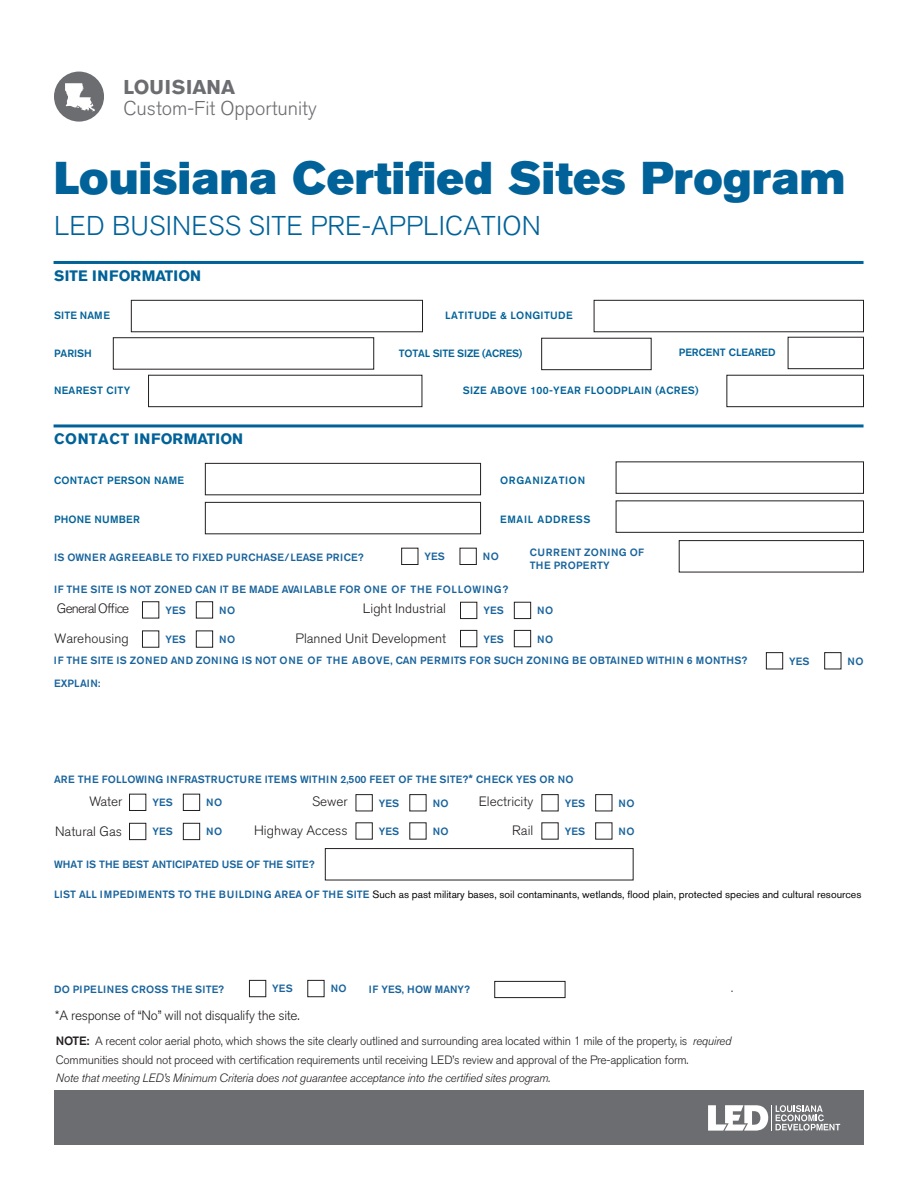
<style>
.page{position:relative;width:918px;height:1188px;background:#fff}
.page>*{position:absolute;margin:0;border:0;box-sizing:border-box;transform-origin:0 0}
.t1{font:45.6px "Akzidenz Grotesk BE Super";letter-spacing:.01em;color:#006298}
.t2{font:300 27px "Akzidenz Grotesk BE";letter-spacing:.01em;color:#006298}
.t3{font:300 19.8px "Akzidenz Grotesk BE";color:#6c6d70}
.t4{font:700 19.8px "Akzidenz Grotesk BE";color:#6c6d70}
.t5{font:700 15px "Akzidenz Grotesk BE";letter-spacing:.04em;color:#006298}
.t6{font:700 15px "Akzidenz Grotesk BE";color:#006298}
.t7{font:300 13.5px/29.4px "Akzidenz Grotesk BE";color:#231f20;text-align:right}
.t8{font:300 13.5px "Akzidenz Grotesk BE";letter-spacing:-.02em;color:#231f20}
.t9{font:300 13.5px "Akzidenz Grotesk BE";letter-spacing:-.06em;color:#231f20}
.t10{font:300 12px "Akzidenz Grotesk BE";letter-spacing:-.02em;color:#231f20}
.t11{font:italic 300 12px "Akzidenz Grotesk BE";letter-spacing:-.02em;color:#231f20}
.t12{font:500 10.5px/12.6px "Akzidenz Grotesk BE";letter-spacing:.02em;color:#18639c}
.t13{font:10.5px "Akzidenz Grotesk BE";color:#040503}
.t14{font:500 10.5px "Akzidenz Grotesk BE";letter-spacing:.03em;color:#006298}
.t15{font:500 10.5px "Akzidenz Grotesk BE";color:#18639c}
.t16{font:500 10.5px "Akzidenz Grotesk BE";letter-spacing:.065em;color:#006298}
.t17{font:500 10.5px "Akzidenz Grotesk BE";letter-spacing:-.02em;color:#006298}
.t18{font:500 10.5px "Akzidenz Grotesk BE";color:#006298}
.t19{font:500 10.5px "Akzidenz Grotesk BE";letter-spacing:.005em;color:#006298}
.s1{font-size:12px}
.s2{font-weight:500;color:#18639c}
.s3{font-weight:500}
.s4{font-style:italic}
</style>
<div class="page">
<svg style="left:54px;top:72px;width:50px;height:50px"></svg>
<div style="left:54px;top:1090px;width:810px;height:55px;background:#6c6d70"></div>
<svg style="left:708px;top:1105px;width:132px;height:26px"></svg>
<div style="left:541px;top:338px;width:110px;height:32px;border:1px solid #231f20"></div>
<div style="left:131px;top:300px;width:292px;height:32px;border:1px solid #231f20"></div>
<div style="left:594px;top:300px;width:270px;height:32px;border:1px solid #231f20"></div>
<div style="left:148px;top:375px;width:274px;height:32px;border:1px solid #231f20"></div>
<hr style="left:54px;top:261px;width:810px;height:3px;background:#006298">
<div style="left:788px;top:337px;width:76px;height:32px;border:1px solid #231f20"></div>
<div style="left:727px;top:375px;width:137px;height:32px;border:1px solid #231f20"></div>
<div style="left:401px;top:548px;width:17px;height:17px;border:1px solid #231f20"></div>
<div style="left:460px;top:548px;width:17px;height:17px;border:1px solid #231f20"></div>
<div style="left:766px;top:652px;width:17px;height:17px;border:1px solid #231f20"></div>
<div style="left:824px;top:652px;width:17px;height:17px;border:1px solid #231f20"></div>
<div style="left:679px;top:540px;width:185px;height:32px;border:1px solid #231f20"></div>
<div style="left:325px;top:848px;width:308px;height:32px;border:1px solid #231f20"></div>
<div style="left:249px;top:980px;width:17px;height:17px;border:1px solid #231f20"></div>
<div style="left:308px;top:980px;width:16px;height:17px;border:1px solid #231f20"></div>
<div style="left:495px;top:981px;width:70px;height:17px;border:1px solid #231f20"></div>
<div style="left:129px;top:794px;width:17px;height:17px;border:1px solid #231f20"></div>
<div style="left:183px;top:794px;width:17px;height:17px;border:1px solid #231f20"></div>
<div style="left:129px;top:823px;width:17px;height:17px;border:1px solid #231f20"></div>
<div style="left:183px;top:823px;width:17px;height:17px;border:1px solid #231f20"></div>
<div style="left:410px;top:794px;width:16px;height:17px;border:1px solid #231f20"></div>
<div style="left:142px;top:602px;width:17px;height:16px;border:1px solid #231f20"></div>
<div style="left:196px;top:602px;width:17px;height:16px;border:1px solid #231f20"></div>
<div style="left:142px;top:631px;width:17px;height:16px;border:1px solid #231f20"></div>
<div style="left:196px;top:631px;width:17px;height:16px;border:1px solid #231f20"></div>
<div style="left:460px;top:602px;width:17px;height:17px;border:1px solid #231f20"></div>
<div style="left:514px;top:602px;width:17px;height:17px;border:1px solid #231f20"></div>
<div style="left:460px;top:630px;width:17px;height:17px;border:1px solid #231f20"></div>
<div style="left:514px;top:630px;width:17px;height:17px;border:1px solid #231f20"></div>
<div style="left:542px;top:794px;width:16px;height:17px;border:1px solid #231f20"></div>
<div style="left:595px;top:794px;width:17px;height:17px;border:1px solid #231f20"></div>
<div style="left:595px;top:823px;width:17px;height:16px;border:1px solid #231f20"></div>
<hr style="left:54px;top:424px;width:810px;height:3px;background:#006298">
<div style="left:205px;top:463px;width:276px;height:32px;border:1px solid #231f20"></div>
<div style="left:616px;top:462px;width:248px;height:32px;border:1px solid #231f20"></div>
<div style="left:205px;top:502px;width:276px;height:32px;border:1px solid #231f20"></div>
<div style="left:616px;top:501px;width:248px;height:32px;border:1px solid #231f20"></div>
<h3 class="t4" style="left:123px;top:75px;width:113px">LOUISIANA</h3>
<h3 class="t3" style="left:123px;top:97px;width:195px">Custom-Fit Opportunity</h3>
<h1 class="t1" style="left:54px;top:152px;width:793px">Louisiana Certified Sites Program</h1>
<h2 class="t2" style="left:54px;top:211px;width:489px">LED BUSINESS SITE PRE-APPLICATION</h2>
<h3 class="t6" style="left:54px;top:267px;width:149px">SITE INFORMATION</h3>
<p class="t19" style="left:54px;top:309px;width:58px">SITE NAME</p>
<p class="t14" style="left:445px;top:309px;width:129px">LATITUDE &amp; LONGITUDE</p>
<p class="t14" style="left:54px;top:347px;width:39px">PARISH</p>
<p class="t18" style="left:679px;top:346px;width:98px">PERCENT CLEARED</p>
<p class="t14" style="left:463px;top:384px;width:237px">SIZE ABOVE 100-YEAR FLOODPLAIN (ACRES)</p>
<p class="t17" style="left:399px;top:347px;width:125px">TOTAL SITE SIZE (ACRES)</p>
<p class="t14" style="left:54px;top:384px;width:78px">NEAREST CITY</p>
<h3 class="t5" style="left:54px;top:431px;width:191px">CONTACT INFORMATION</h3>
<p class="t14" style="left:54px;top:474px;width:132px">CONTACT PERSON NAME</p>
<p class="t16" style="left:500px;top:474px;width:86px">ORGANIZATION</p>
<p class="t14" style="left:54px;top:513px;width:87px">PHONE NUMBER</p>
<p class="t16" style="left:500px;top:513px;width:92px">EMAIL ADDRESS</p>
<p class="t12" style="left:54px;top:551px;width:311px">IS OWNER AGREEABLE TO FIXED PURCHASE/LEASE PRICE?</p>
<p class="t12" style="left:425px;top:550px;width:22px">YES</p>
<p class="t12" style="left:483px;top:550px;width:17px">NO</p>
<p class="t12" style="left:54px;top:583px;width:456px">IF THE SITE IS NOT ZONED CAN IT BE MADE AVAILABLE FOR ONE OF THE FOLLOWING?</p>
<p class="t12" style="left:530px;top:546px;width:116px">CURRENT ZONING OF<br>THE PROPERTY</p>
<p class="t9" style="left:57px;top:601px;width:74px">General Office</p>
<p class="t12" style="left:165px;top:604px;width:22px">YES</p>
<p class="t12" style="left:219px;top:604px;width:17px">NO</p>
<p class="t7" style="left:55px;top:624px;width:76px">Warehousing</p>
<p class="t12" style="left:165px;top:633px;width:22px">YES</p>
<p class="t12" style="left:219px;top:633px;width:17px">NO</p>
<p class="t7" style="left:363px;top:594px;width:85px">Light Industrial</p>
<p class="t12" style="left:483px;top:604px;width:22px">YES</p>
<p class="t12" style="left:537px;top:604px;width:17px">NO</p>
<p class="t7" style="left:296px;top:624px;width:152px">Planned Unit Development</p>
<p class="t12" style="left:483px;top:632px;width:22px">YES</p>
<p class="t12" style="left:537px;top:632px;width:17px">NO</p>
<p class="t12" style="left:54px;top:654px;width:695px">IF THE SITE IS ZONED AND ZONING IS NOT ONE OF THE ABOVE, CAN PERMITS FOR SUCH ZONING BE OBTAINED WITHIN 6 MONTHS?</p>
<p class="t12" style="left:54px;top:677px;width:48px">EXPLAIN:</p>
<p class="t12" style="left:54px;top:773px;width:521px">ARE THE FOLLOWING INFRASTRUCTURE ITEMS WITHIN 2,500 FEET OF THE SITE?<span class="s1">*</span> CHECK YES OR NO</p>
<p class="t7" style="left:89px;top:787px;width:34px">Water</p>
<p class="t12" style="left:152px;top:796px;width:22px">YES</p>
<p class="t12" style="left:206px;top:796px;width:17px">NO</p>
<p class="t7" style="left:55px;top:816px;width:69px">Natural Gas</p>
<p class="t12" style="left:152px;top:825px;width:22px">YES</p>
<p class="t12" style="left:206px;top:825px;width:17px">NO</p>
<p class="t7" style="left:312px;top:787px;width:37px">Sewer</p>
<p class="t12" style="left:379px;top:797px;width:22px">YES</p>
<p class="t12" style="left:433px;top:797px;width:17px">NO</p>
<p class="t7" style="left:254px;top:816px;width:95px">Highway Access</p>
<p class="t12" style="left:379px;top:825px;width:22px">YES</p>
<p class="t12" style="left:433px;top:825px;width:17px">NO</p>
<p class="t7" style="left:479px;top:787px;width:56px">Electricity<br>Rail</p>
<p class="t12" style="left:565px;top:797px;width:22px">YES</p>
<p class="t12" style="left:619px;top:797px;width:17px">NO</p>
<p class="t12" style="left:565px;top:825px;width:22px">YES</p>
<p class="t12" style="left:619px;top:825px;width:17px">NO</p>
<p class="t12" style="left:789px;top:655px;width:22px">YES</p>
<p class="t12" style="left:848px;top:655px;width:17px">NO</p>
<p class="t15" style="left:54px;top:857px;width:262px">WHAT IS THE BEST ANTICIPATED USE OF THE SITE?</p>
<p class="t13" style="left:54px;top:888px;width:809px"><span class="s2">LIST ALL IMPEDIMENTS TO THE BUILDING AREA OF THE SITE</span> Such as past military bases, soil contaminants, wetlands, flood plain, protected species and cultural resources</p>
<p class="t12" style="left:54px;top:983px;width:172px">DO PIPELINES CROSS THE SITE?</p>
<p class="t12" style="left:272px;top:982px;width:22px">YES</p>
<p class="t12" style="left:331px;top:982px;width:17px">NO</p>
<p class="t12" style="left:369px;top:983px;width:103px">IF YES, HOW MANY?</p>
<p class="t8" style="left:55px;top:1008px;width:246px">*A response of “No” will not disqualify the site.</p>
<p class="t10" style="left:731px;top:982px;width:4px">.</p>
<p class="t10" style="left:56px;top:1034px;width:677px"><span class="s3">NOTE:</span> A recent color aerial photo, which shows the site clearly outlined and surrounding area located within 1 mile of the property, is <span class="s4">required</span></p>
<p class="t10" style="left:56px;top:1053px;width:634px">Communities should not proceed with certification requirements until receiving LED’s review and approval of the Pre-application form.</p>
<p class="t11" style="left:56px;top:1071px;width:496px">Note that meeting LED’s Minimum Criteria does not guarantee acceptance into the certified sites program.</p>
</div>
